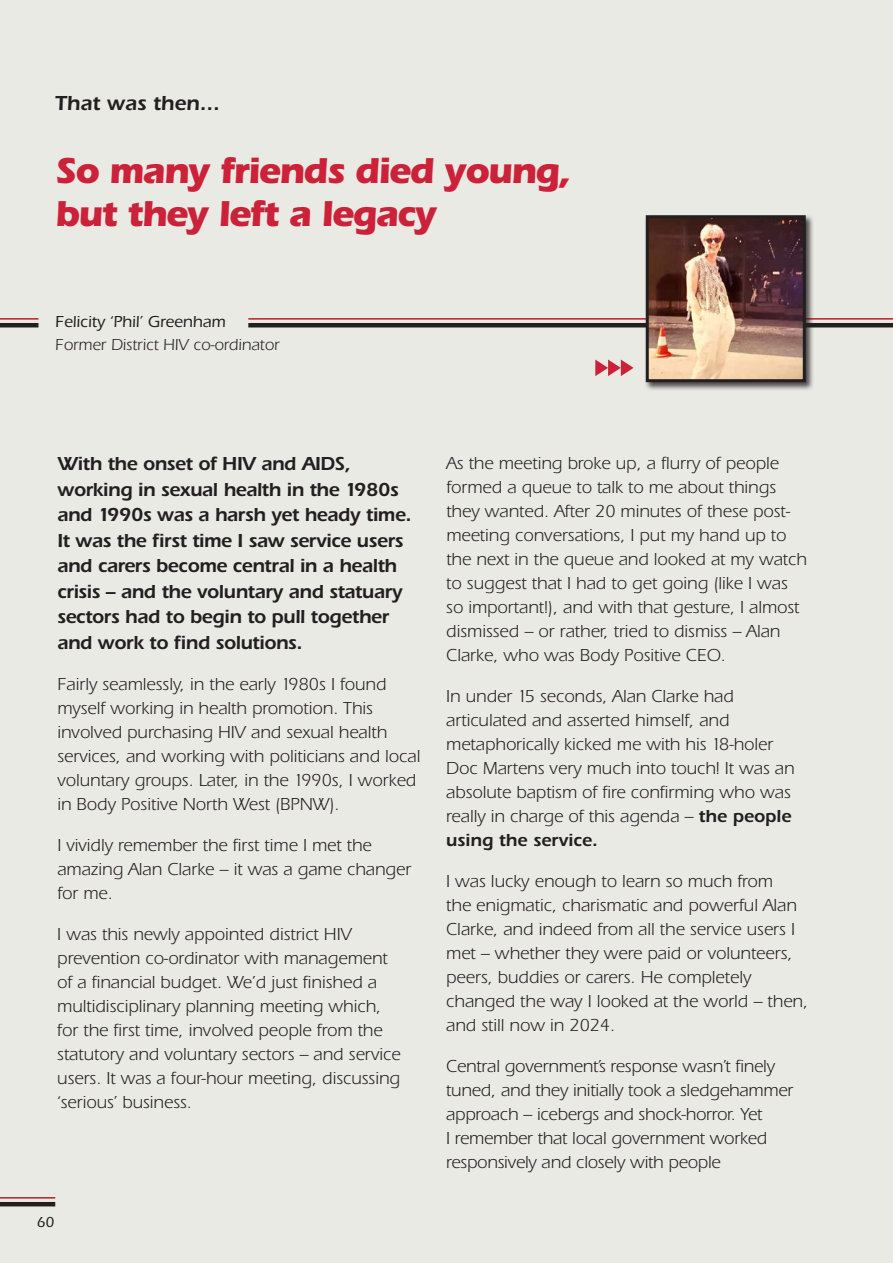
<style>
.page{position:relative;width:893px;height:1263px;background:#eaeae5}
.page>*{position:absolute;margin:0;border:0;box-sizing:border-box;transform-origin:0 0}
.t1{font:700 37.35px/43.5px "ITC Eras Std";letter-spacing:-.04em;color:#cc2239}
.t2{font:600 21px "ITC Eras Std";color:#231f20}
.t3{font:600 19.5px/25.5px "ITC Eras Std";letter-spacing:-.02em;color:#231f20}
.t4{font:18px/24px "ITC Eras Std";color:#231f20}
.t5{font:16.5px "ITC Eras Std";color:#231f20}
.t6{font:500 16.5px "ITC Eras Std";color:#231f20}
.t7{font:500 15px "ITC Eras Std";color:#231f20}
.s1{font-weight:600}
</style>
<div class="page">
<hr style="left:0;top:318px;width:38px;height:2px;background:#bd1e22">
<hr style="left:0;top:323px;width:38px;height:4px;background:#231f20">
<svg style="left:595px;top:360px;width:39px;height:16px"></svg>
<hr style="left:248px;top:318px;width:645px;height:2px;background:#bd1e22">
<hr style="left:248px;top:323px;width:645px;height:4px;background:#231f20">
<div style="left:644px;top:214px;width:170px;height:177px;background:#231f20;opacity:.8"></div>
<img style="left:650px;top:219px;width:152px;height:159px">
<div style="left:646px;top:215px;width:160px;height:167px;border:3px solid #231f20"></div>
<hr style="left:0;top:1197px;width:55px;height:1px;background:#bd1e22">
<hr style="left:0;top:1202px;width:55px;height:4px;background:#231f20">
<p class="t2" style="left:55px;top:91px;width:166px">That was then...</p>
<h1 class="t1" style="left:55px;top:149px;width:518px">So many friends died young, but they left a legacy</h1>
<p class="t6" style="left:55px;top:313px;width:172px">Felicity ‘Phil’ Greenham</p>
<p class="t5" style="left:55px;top:335px;width:226px">Former District HIV co-ordinator</p>
<p class="t3" style="left:57px;top:451px;width:357px">With the onset of HIV and AIDS, working in sexual health in the 1980s and 1990s was a harsh yet heady time.<br>It was the first time I saw service users and carers become central in a health crisis – and the voluntary and statuary sectors had to begin to pull together and work to find solutions.</p>
<p class="t4" style="left:57px;top:672px;width:365px">Fairly seamlessly, in the early 1980s I found myself working in health promotion. This involved purchasing HIV and sexual health services, and working with politicians and local voluntary groups. Later, in the 1990s, I worked in Body Positive North West (BPNW).</p>
<p class="t4" style="left:57px;top:833px;width:356px">I vividly remember the first time I met the amazing Alan Clarke – it was a game changer for me.</p>
<p class="t4" style="left:57px;top:922px;width:346px">I was this newly appointed district HIV prevention co-ordinator with management of a financial budget. We’d just finished a multidisciplinary planning meeting which, for the first time, involved people from the statutory and voluntary sectors – and service users. It was a four-hour meeting, discussing ‘serious’ business.</p>
<p class="t7" style="left:37px;top:1214px;width:19px">60</p>
<p class="t4" style="left:446px;top:451px;width:363px">As the meeting broke up, a flurry of people formed a queue to talk to me about things they wanted. After 20 minutes of these post&shy;meeting conversations, I put my hand up to the next in the queue and looked at my watch to suggest that I had to get going (like I was so important!), and with that gesture, I almost dismissed – or rather, tried to dismiss – Alan Clarke, who was Body Positive CEO.</p>
<p class="t4" style="left:446px;top:684px;width:350px">In under 15 seconds, Alan Clarke had articulated and asserted himself, and metaphorically kicked me with his 18-holer Doc Martens very much into touch! It was an absolute baptism of fire confirming who was really in charge of this agenda – <span class="s1">the people using the service.</span></p>
<p class="t4" style="left:446px;top:869px;width:364px">I was lucky enough to learn so much from<br>the enigmatic, charismatic and powerful Alan Clarke, and indeed from all the service users I met – whether they were paid or volunteers, peers, buddies or carers. He completely changed the way I looked at the world – then, and still now in 2024.</p>
<p class="t4" style="left:446px;top:1054px;width:349px">Central government’s response wasn’t finely tuned, and they initially took a sledgehammer approach – icebergs and shock-horror. Yet<br>I remember that local government worked responsively and closely with people</p>
</div>
